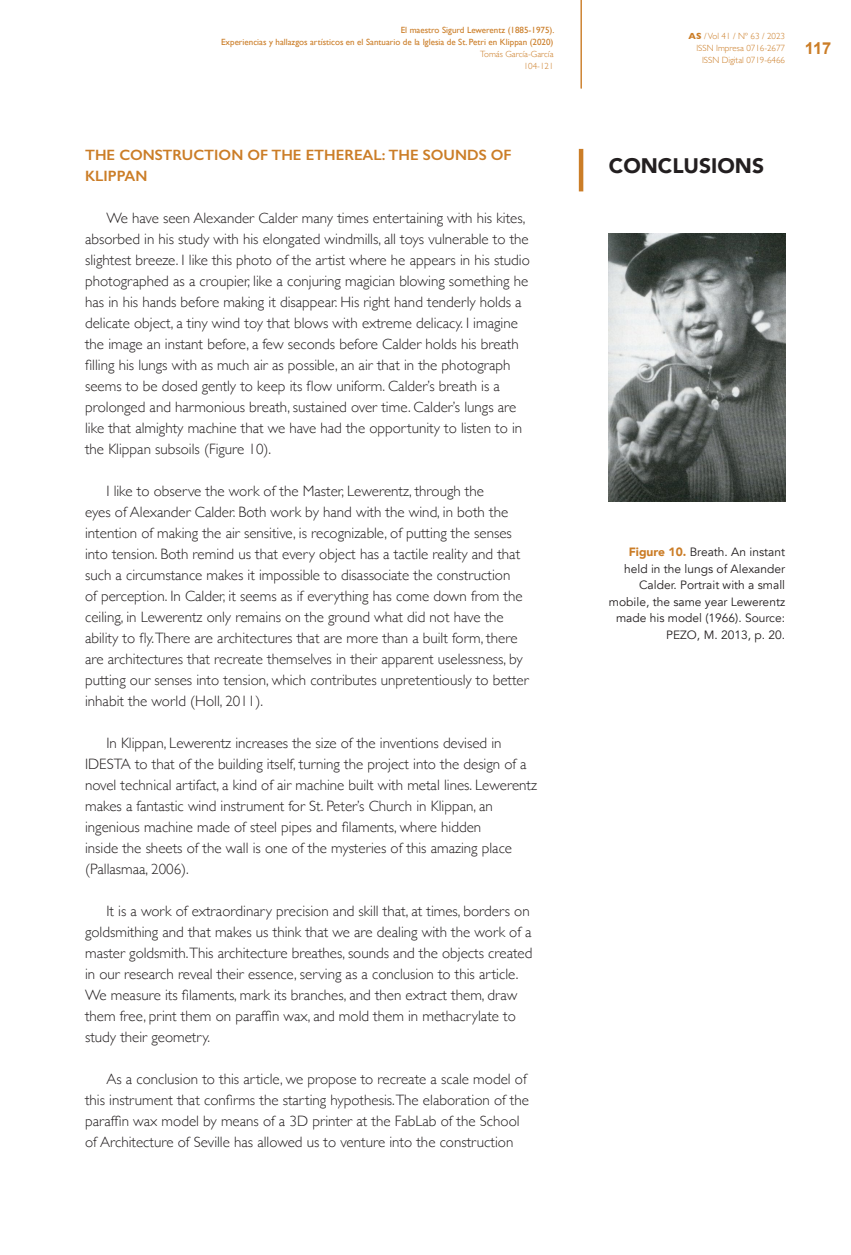
<style>
.page{position:relative;width:851px;height:1255px;background:#fff}
.page>*{position:absolute;margin:0;border:0;box-sizing:border-box;transform-origin:0 0}
._06_titulos{font:900 21px "Avenir";color:#231f20}
.t1{font:700 16.5px "Arial";color:#cb7d27}
._04_cuerpo_texto{font:300 15px/21px "Gill Sans";color:#231f20}
._07_titulos_2_2{font:600 15px/21px "Gill Sans";color:#cb7d27}
._08_notas_al_pie{font:12px/16.5px "Avenir";color:#231f20;text-align:right}
.t2{font:9px/12px "Gill Sans";color:#cb7d27;text-align:right}
.t3{font:300 9px/12px "Gill Sans";color:#cb7d27;text-align:right}
.s1{font-weight:700}
.s2{font-weight:900;color:#cb7d27}
</style>
<div class="page">
<hr style="left:581px;top:0;width:1px;height:88px;background:#cb7d27">
<img style="left:609px;top:234px;width:176px;height:267px">
<div style="left:578px;top:149px;width:5px;height:42px;background:#cb7d27"></div>
<p class="t2" style="left:221px;top:24px;width:335px">El maestro Sigurd Lewerentz (1885-1975).<br>Experiencias y hallazgos artísticos en el Santuario de la Iglesia de St. Petri en Klippan (2020)</p>
<p class="t3" style="left:480px;top:48px;width:75px">Tomás García-García<br>104-121</p>
<p class="_07_titulos_2_2" style="left:85px;top:144px;width:428px">THE CONSTRUCTION OF THE ETHEREAL: THE SOUNDS OF<br>KLIPPAN</p>
<p class="_04_cuerpo_texto" style="left:85px;top:207px;width:446px;text-indent:21px">We have seen Alexander Calder many times entertaining with his kites, absorbed in his study with his elongated windmills, all toys vulnerable to the slightest breeze. I like this photo of the artist where he appears in his studio photographed as a croupier, like a conjuring magician blowing something he has in his hands before making it disappear. His right hand tenderly holds a delicate object, a tiny wind toy that blows with extreme delicacy. I imagine the image an instant before, a few seconds before Calder holds his breath filling his lungs with as much air as possible, an air that in the photograph seems to be dosed gently to keep its flow uniform. Calder’s breath is a prolonged and harmonious breath, sustained over time. Calder’s lungs are like that almighty machine that we have had the opportunity to listen to in the Klippan subsoils (Figure 10).</p>
<p class="_04_cuerpo_texto" style="left:85px;top:480px;width:445px;text-indent:21px">I like to observe the work of the Master, Lewerentz, through the<br>eyes of Alexander Calder. Both work by hand with the wind, in both the intention of making the air sensitive, is recognizable, of putting the senses into tension. Both remind us that every object has a tactile reality and that such a circumstance makes it impossible to disassociate the construction<br>of perception. In Calder, it seems as if everything has come down from the ceiling, in Lewerentz only remains on the ground what did not have the ability to fly.There are architectures that are more than a built form, there are architectures that recreate themselves in their apparent uselessness, by putting our senses into tension, which contributes unpretentiously to better inhabit the world (Holl, 2011).</p>
<p class="_04_cuerpo_texto" style="left:85px;top:732px;width:453px;text-indent:21px">In Klippan, Lewerentz increases the size of the inventions devised in IDESTA to that of the building itself, turning the project into the design of a novel technical artifact, a kind of air machine built with metal lines. Lewerentz makes a fantastic wind instrument for St. Peter’s Church in Klippan, an ingenious machine made of steel pipes and filaments, where hidden<br>inside the sheets of the wall is one of the mysteries of this amazing place (Pallasmaa, 2006).</p>
<p class="_04_cuerpo_texto" style="left:85px;top:900px;width:449px;text-indent:21px">It is a work of extraordinary precision and skill that, at times, borders on goldsmithing and that makes us think that we are dealing with the work of a master goldsmith.This architecture breathes, sounds and the objects created in our research reveal their essence, serving as a conclusion to this article.<br>We measure its filaments, mark its branches, and then extract them, draw them free, print them on paraffin wax, and mold them in methacrylate to study their geometry.</p>
<p class="_04_cuerpo_texto" style="left:85px;top:1068px;width:445px;text-indent:21px">As a conclusion to this article, we propose to recreate a scale model of this instrument that confirms the starting hypothesis.The elaboration of the paraffin wax model by means of a 3D printer at the FabLab of the School of Architecture of Seville has allowed us to venture into the construction</p>
<p class="t3" style="left:688px;top:30px;width:98px"><span class="s1">AS</span> / Vol 41 / Nº 63 / 2023<br>ISSN Impresa 0716-2677<br>ISSN Digital 0719-6466</p>
<p class="t1" style="left:804px;top:38px;width:28px">117</p>
<p class="_06_titulos" style="left:609px;top:148px;width:157px">CONCLUSIONS</p>
<p class="_08_notas_al_pie" style="left:609px;top:544px;width:178px"><span class="s2">Figure 10.</span> Breath. An instant held in the lungs of Alexander<br>Calder. Portrait with a small mobile, the same year Lewerentz made his model (1966). Source:<br>PEZO, M. 2013, p. 20.</p>
</div>
